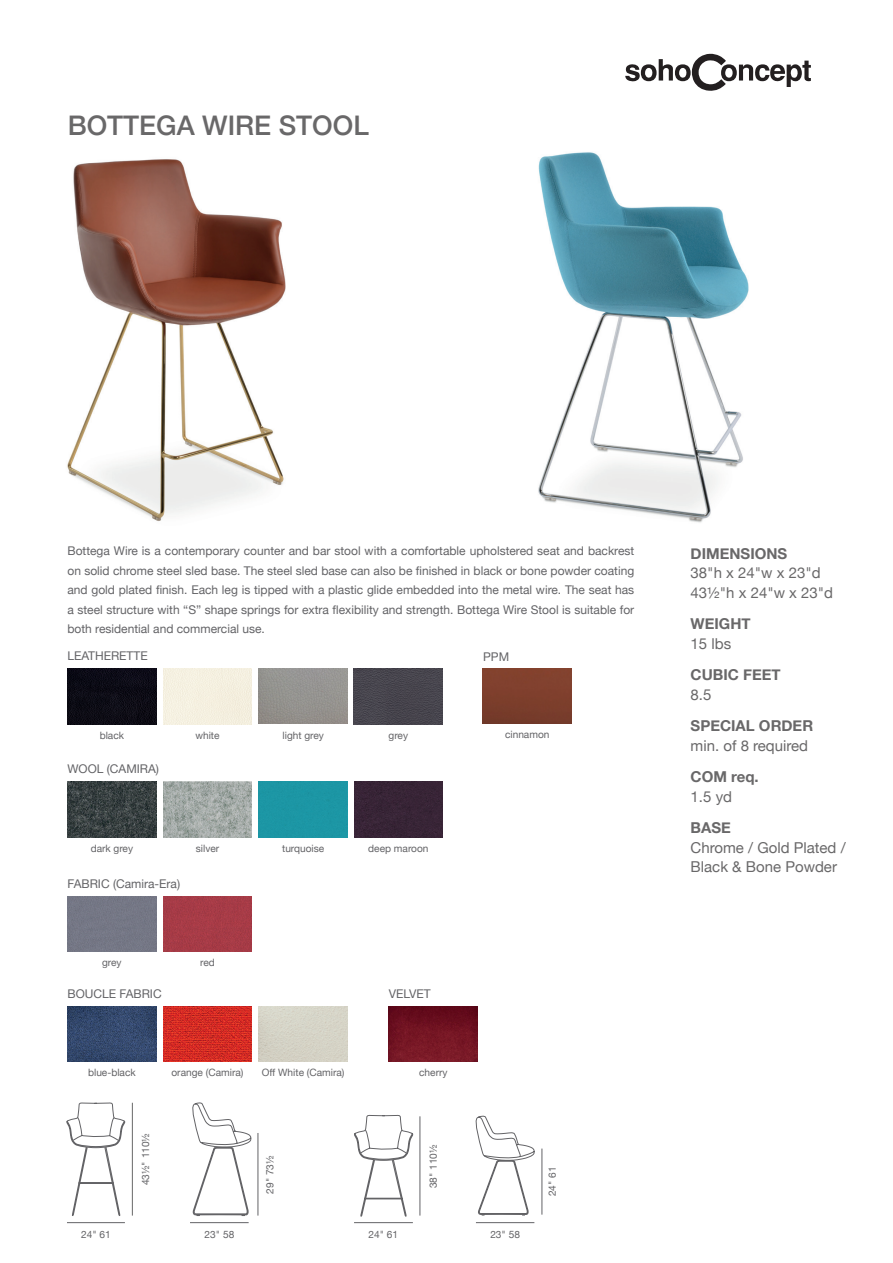
<style>
.page{position:relative;width:893px;height:1263px;background:#fff}
.page>*{position:absolute;margin:0;border:0;box-sizing:border-box;transform-origin:0 0}
.t1{font:500 27px "Helvetica Neue";color:#696869}
.t2{font:15px/19.5px "Helvetica Neue";color:#696869}
.t3{font:700 15px "Helvetica Neue";color:#696869}
.t4{font:12px/19.5px "Helvetica Neue";color:#636366;text-align:justify}
.t5{font:10.2px "Helvetica Neue";color:#636366}
</style>
<div class="page">
<img style="left:538px;top:152px;width:211px;height:371px">
<img style="left:67px;top:159px;width:219px;height:362px">
<svg style="left:625px;top:54px;width:186px;height:37px"></svg>
<img style="left:483px;top:668px;width:89px;height:56px">
<img style="left:259px;top:668px;width:88px;height:56px">
<div style="left:163px;top:668px;width:89px;height:56px;background:#f5f0e0"></div>
<img style="left:68px;top:668px;width:88px;height:56px">
<img style="left:354px;top:668px;width:89px;height:56px">
<img style="left:68px;top:782px;width:88px;height:55px">
<img style="left:163px;top:782px;width:89px;height:55px">
<div style="left:354px;top:782px;width:89px;height:55px;background:#382436"></div>
<div style="left:259px;top:782px;width:88px;height:55px;background:#1c96a5"></div>
<div style="left:259px;top:1006px;width:88px;height:56px;background:#d5d3c7"></div>
<img style="left:163px;top:1006px;width:89px;height:56px">
<img style="left:68px;top:1006px;width:88px;height:56px">
<div style="left:163px;top:896px;width:89px;height:56px;background:#a63b47"></div>
<div style="left:68px;top:896px;width:88px;height:56px;background:#757785"></div>
<img style="left:389px;top:1006px;width:89px;height:56px">
<hr style="left:542px;top:1148px;width:1px;height:66px;background:#636366">
<hr style="left:420px;top:1116px;width:1px;height:99px;background:#636366">
<hr style="left:258px;top:1133px;width:1px;height:82px;background:#636366">
<hr style="left:132px;top:1103px;width:1px;height:112px;background:#676767">
<hr style="left:67px;top:1222px;width:58px;height:1px;background:#636366">
<hr style="left:190px;top:1222px;width:59px;height:1px;background:#636366">
<hr style="left:354px;top:1222px;width:59px;height:1px;background:#636366">
<hr style="left:476px;top:1222px;width:58px;height:1px;background:#636366">
<svg style="left:66px;top:1102px;width:60px;height:114px"></svg>
<svg style="left:354px;top:1115px;width:60px;height:101px"></svg>
<svg style="left:192px;top:1102px;width:59px;height:114px"></svg>
<svg style="left:475px;top:1116px;width:60px;height:99px"></svg>
<h1 class="t1" style="left:68px;top:103px;width:303px">BOTTEGA WIRE STOOL</h1>
<p class="t4" style="left:68px;top:542px;width:568px">Bottega Wire is a contemporary counter and bar stool with a comfortable upholstered seat and backrest on solid chrome steel sled base. The steel sled base can also be finished in black or bone powder coating and gold plated finish. Each leg is tipped with a plastic glide embedded into the metal wire. The seat has a steel structure with “S” shape springs for extra flexibility and strength. Bottega Wire Stool is suitable for both residential and commercial use.</p>
<p class="t3" style="left:691px;top:541px;width:98px">DIMENSIONS</p>
<p class="t2" style="left:691px;top:564px;width:144px">38"h x 24"w x 23"d<br>43½"h x 24"w x 23"d</p>
<p class="t3" style="left:691px;top:612px;width:61px">WEIGHT</p>
<p class="t2" style="left:691px;top:634px;width:42px">15 lbs</p>
<p class="t3" style="left:691px;top:663px;width:91px">CUBIC FEET</p>
<p class="t2" style="left:691px;top:685px;width:22px">8.5</p>
<p class="t3" style="left:691px;top:714px;width:124px">SPECIAL ORDER</p>
<p class="t2" style="left:691px;top:736px;width:119px">min. of 8 required</p>
<p class="t3" style="left:691px;top:765px;width:70px">COM req.</p>
<p class="t2" style="left:691px;top:787px;width:43px">1.5 yd</p>
<p class="t3" style="left:691px;top:816px;width:42px">BASE</p>
<p class="t2" style="left:691px;top:838px;width:157px">Chrome / Gold Plated /<br>Black &amp; Bone Powder</p>
<p class="t4" style="left:68px;top:647px;width:82px">LEATHERETTE</p>
<p class="t4" style="left:483px;top:647px;width:28px">PPM</p>
<p class="t5" style="left:505px;top:727px;width:46px">cinnamon</p>
<p class="t5" style="left:100px;top:728px;width:26px">black</p>
<p class="t5" style="left:195px;top:728px;width:26px">white</p>
<p class="t5" style="left:283px;top:728px;width:43px">light grey</p>
<p class="t5" style="left:389px;top:728px;width:21px">grey</p>
<p class="t4" style="left:68px;top:760px;width:93px">WOOL (CAMIRA)</p>
<p class="t5" style="left:91px;top:841px;width:44px">dark grey</p>
<p class="t5" style="left:196px;top:841px;width:25px">silver</p>
<p class="t5" style="left:282px;top:841px;width:44px">turquoise</p>
<p class="t5" style="left:368px;top:841px;width:62px">deep maroon</p>
<p class="t4" style="left:68px;top:874px;width:114px">FABRIC (Camira-Era)</p>
<p class="t5" style="left:102px;top:955px;width:21px">grey</p>
<p class="t5" style="left:200px;top:955px;width:16px">red</p>
<p class="t4" style="left:68px;top:985px;width:96px">BOUCLE FABRIC</p>
<p class="t5" style="left:88px;top:1065px;width:49px">blue-black</p>
<p class="t5" style="left:171px;top:1065px;width:73px">orange (Camira)</p>
<p class="t5" style="left:262px;top:1065px;width:84px">Off White (Camira)</p>
<p class="t4" style="left:389px;top:985px;width:43px">VELVET</p>
<p class="t5" style="left:419px;top:1065px;width:30px">cherry</p>
<p class="t5" style="left:138px;top:1185px;width:54px;rotate:-90deg">43½" 110½</p>
<p class="t5" style="left:426px;top:1188px;width:45px;rotate:-90deg">38" 110½</p>
<p class="t5" style="left:262px;top:1193px;width:40px;rotate:-90deg">29" 73½</p>
<p class="t5" style="left:81px;top:1227px;width:31px">24" 61</p>
<p class="t5" style="left:205px;top:1227px;width:31px">23" 58</p>
<p class="t5" style="left:368px;top:1227px;width:31px">24" 61</p>
<p class="t5" style="left:490px;top:1227px;width:31px">23" 58</p>
<p class="t5" style="left:545px;top:1196px;width:31px;rotate:-90deg">24" 61</p>
</div>
